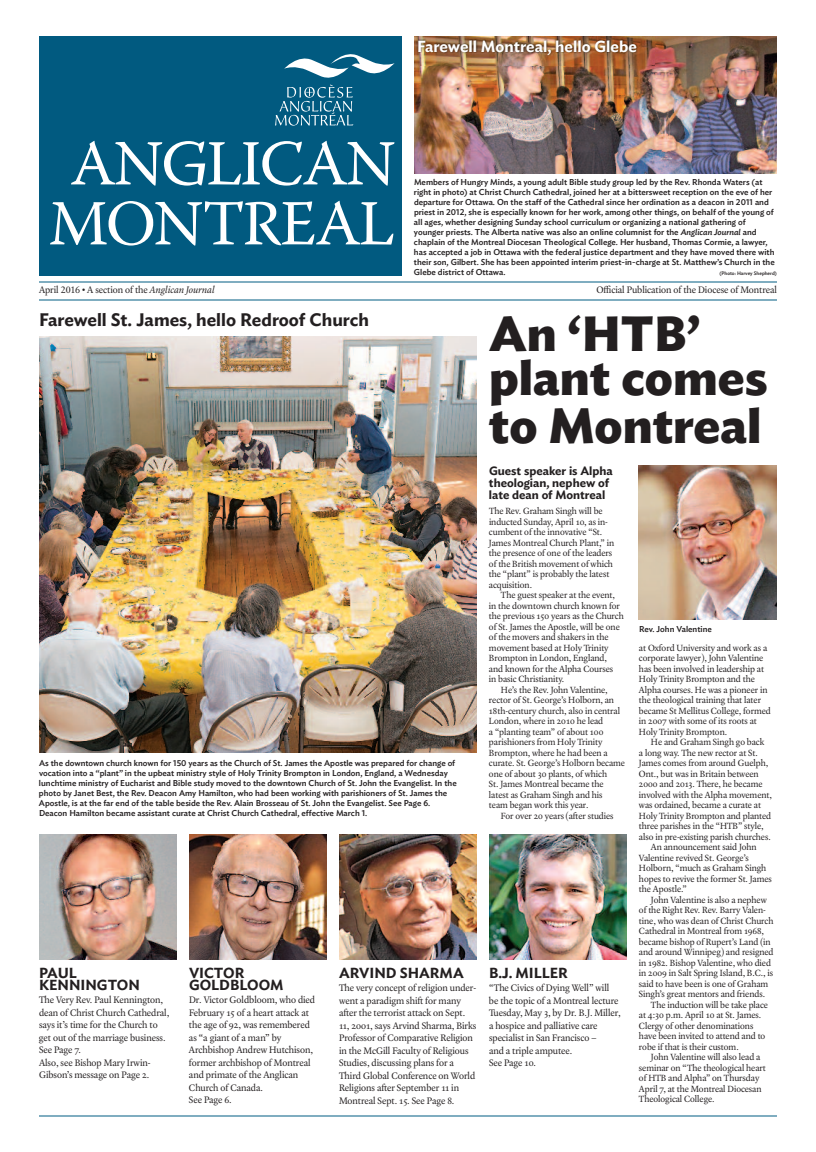
<style>
.page{position:relative;width:816px;height:1152px;background:#fff}
.page>*{position:absolute;margin:0;border:0;box-sizing:border-box;transform-origin:0 0}
.t1{font:700 49px/46px "Ideal Sans";color:#231f20}
.t2{font:600 18px "Ideal Sans";color:#231f20}
.t3{font:600 16px "Ideal Sans";color:#fff}
.t4{font:600 14.5px/12px "Ideal Sans";color:#231f20}
.t5{font:600 12px/12px "Ideal Sans";color:#231f20}
.t6{font:10px/12.5px "Laurentian Pro";color:#231f20}
.t7{font:9.5px/10.5px "Laurentian Pro";color:#231f20}
.t8{font:500 8.5px/10px "Ideal Sans";color:#231f20}
.t9{font:500 5px "Ideal Sans";color:#231f20}
.s1{font-style:italic}
</style>
<div class="page">
<div style="left:39px;top:36px;width:363px;height:240px;background:#015a80"></div>
<svg style="left:71px;top:141px;width:324px;height:45px"></svg>
<svg style="left:50px;top:201px;width:343px;height:45px"></svg>
<svg style="left:275px;top:54px;width:120px;height:72px"></svg>
<hr style="left:39px;top:300px;width:738px;height:1px;background:#015c83">
<hr style="left:39px;top:282px;width:738px;height:1px;background:#015c83">
<hr style="left:39px;top:1116px;width:738px;height:1px;background:#015c83">
<img style="left:39px;top:336px;width:438px;height:417px">
<img style="left:39px;top:834px;width:138px;height:126px">
<img style="left:189px;top:834px;width:138px;height:126px">
<img style="left:339px;top:834px;width:138px;height:126px">
<img style="left:489px;top:834px;width:138px;height:126px">
<img style="left:414px;top:36px;width:363px;height:138px">
<img style="left:414px;top:36px;width:241px;height:29px">
<img style="left:639px;top:465px;width:138px;height:155px">
<h3 class="t3" style="left:417px;top:41px;width:221px">Farewell Montreal, hello Glebe</h3>
<p class="t8" style="left:414px;top:178px;width:362px">Members of Hungry Minds, a young adult Bible study group led by the Rev. Rhonda Waters (at right in photo) at Christ Church Cathedral, joined her at a bittersweet reception on the eve of her departure for Ottawa. On the staff of the Cathedral since her ordination as a deacon in 2011 and priest in 2012, she is especially known for her work, among other things, on behalf of the young of all ages, whether designing Sunday school curriculum or organizing a national gathering of younger priests. The Alberta native was also an online columnist for the <span class="s1">Anglican Journal</span> and chaplain of the Montreal Diocesan Theological College. Her husband, Thomas Cormie, a lawyer, has accepted a job in Ottawa with the federal justice department and they have moved there with their son, Gilbert. She has been appointed interim priest-in-charge at St. Matthew’s Church in the Glebe district of Ottawa.</p>
<p class="t9" style="left:720px;top:272px;width:59px">(Photo: Harvey Shepherd)</p>
<p class="t6" style="left:39px;top:285px;width:177px">April 2016 • A section of the <span class="s1">Anglican Journal</span></p>
<p class="t6" style="left:596px;top:285px;width:182px">Official Publication of the Diocese of Montreal</p>
<h2 class="t2" style="left:39px;top:314px;width:332px">Farewell St. James, hello Redroof Church</h2>
<h1 class="t1" style="left:489px;top:317px;width:280px">An ‘HTB’ plant comes to Montreal</h1>
<p class="t8" style="left:39px;top:759px;width:419px">As the downtown church known for 150 years as the Church of St. James the Apostle was prepared for change of vocation into a “plant” in the upbeat ministry style of Holy Trinity Brompton in London, England, a Wednesday lunchtime ministry of Eucharist and Bible study moved to the downtown Church of St. John the Evangelist. In the photo by Janet Best, the Rev. Deacon Amy Hamilton, who had been working with parishioners of St. James the Apostle, is at the far end of the table beside the Rev. Alain Brosseau of St. John the Evangelist. See Page 6.<br>Deacon Hamilton became assistant curate at Christ Church Cathedral, effective March 1.</p>
<p class="t5" style="left:489px;top:466px;width:125px">Guest speaker is Alpha theologian, nephew of late dean of Montreal</p>
<p class="t7" style="left:489px;top:506px;width:127px">The Rev. Graham Singh will be inducted Sunday, April 10, as in&shy;cumbent of the innovative “St.<br>James Montreal Church Plant,” in the presence of one of the leaders of the British movement of which the “plant” is probably the latest acquisition.</p>
<p class="t7" style="left:501px;top:590px;width:115px">The guest speaker at the event,</p>
<p class="t7" style="left:489px;top:601px;width:132px">in the downtown church known for</p>
<p class="t7" style="left:489px;top:611px;width:136px">the previous 150 years as the Church</p>
<p class="t7" style="left:489px;top:622px;width:132px">of St. James the Apostle, will be one</p>
<p class="t7" style="left:489px;top:632px;width:121px">of the movers and shakers in the</p>
<p class="t7" style="left:489px;top:643px;width:121px">movement based at Holy Trinity</p>
<p class="t7" style="left:489px;top:653px;width:119px">Brompton in London, England,</p>
<p class="t7" style="left:489px;top:664px;width:126px">and known for the Alpha Courses</p>
<p class="t7" style="left:489px;top:674px;width:77px">in basic Christianity.</p>
<p class="t7" style="left:501px;top:685px;width:108px">He’s the Rev. John Valentine,</p>
<p class="t7" style="left:489px;top:695px;width:127px">rector of St. George’s Holborn, an</p>
<p class="t7" style="left:489px;top:706px;width:133px">18th-century church, also in central</p>
<p class="t7" style="left:489px;top:716px;width:116px">London, where in 2010 he lead</p>
<p class="t7" style="left:489px;top:727px;width:116px">a “planting team” of about 100</p>
<p class="t7" style="left:489px;top:737px;width:115px">parishioners from Holy Trinity</p>
<p class="t7" style="left:489px;top:748px;width:120px">Brompton, where he had been a</p>
<p class="t7" style="left:489px;top:758px;width:138px">curate. St. George’s Holborn became</p>
<p class="t7" style="left:489px;top:769px;width:120px">one of about 30 plants, of which</p>
<p class="t7" style="left:489px;top:779px;width:116px">St. James Montreal became the</p>
<p class="t7" style="left:489px;top:790px;width:115px">latest as Graham Singh and his</p>
<p class="t7" style="left:489px;top:800px;width:101px">team began work this year.</p>
<p class="t7" style="left:501px;top:811px;width:114px">For over 20 years (after studies</p>
<h3 class="t4" style="left:39px;top:968px;width:102px">PAUL<br>KENNINGTON</h3>
<p class="t6" style="left:39px;top:994px;width:132px">The Very Rev. Paul Kennington, dean of Christ Church Cathedral, says it’s time for the Church to get out of the marriage business.<br>See Page 7.<br>Also, see Bishop Mary Irwin-<br>Gibson’s message on Page 2.</p>
<h3 class="t4" style="left:189px;top:968px;width:96px">VICTOR<br>GOLDBLOOM</h3>
<p class="t6" style="left:189px;top:994px;width:128px">Dr. Victor Goldbloom, who died<br>February 15 of a heart attack at the age of 92, was remembered as “a giant of a man” by<br>Archbishop Andrew Hutchison, former archbishop of Montreal and primate of the Anglican<br>Church of Canada.<br>See Page 6.</p>
<h3 class="t4" style="left:339px;top:968px;width:126px">ARVIND SHARMA</h3>
<p class="t6" style="left:339px;top:982px;width:139px">The very concept of religion under&shy;went a paradigm shift for many after the terrorist attack on Sept.<br>11, 2001, says Arvind Sharma, Birks Professor of Comparative Religion in the McGill Faculty of Religious Studies, discussing plans for a Third Global Conference on World Religions after September 11 in Montreal Sept. 15. See Page 8.</p>
<h3 class="t4" style="left:489px;top:968px;width:80px">B.J. MILLER</h3>
<p class="t6" style="left:489px;top:982px;width:133px">“The Civics of Dying Well” will be the topic of a Montreal lecture<br>Tuesday, May 3, by Dr. B.J. Miller, a hospice and palliative care specialist in San Francisco –<br>and a triple amputee.<br>See Page 10.</p>
<p class="t8" style="left:639px;top:625px;width:74px">Rev. John Valentine</p>
<p class="t7" style="left:639px;top:643px;width:133px">at Oxford University and work as a corporate lawyer), John Valentine has been involved in leadership at<br>Holy Trinity Brompton and the<br>Alpha courses. He was a pioneer in the theological training that later became St Mellitus College, formed in 2007 with some of its roots at<br>Holy Trinity Brompton.</p>
<p class="t7" style="left:651px;top:737px;width:115px">He and Graham Singh go back</p>
<p class="t7" style="left:639px;top:748px;width:120px">a long way. The new rector at St.</p>
<p class="t7" style="left:639px;top:758px;width:131px">James comes from around Guelph,</p>
<p class="t7" style="left:639px;top:769px;width:121px">Ont., but was in Britain between</p>
<p class="t7" style="left:639px;top:779px;width:125px">2000 and 2013. There, he became</p>
<p class="t7" style="left:639px;top:790px;width:134px">involved with the Alpha movement,</p>
<p class="t7" style="left:639px;top:800px;width:124px">was ordained, became a curate at</p>
<p class="t7" style="left:639px;top:811px;width:134px">Holy Trinity Brompton and planted</p>
<p class="t7" style="left:639px;top:821px;width:126px">three parishes in the “HTB” style,</p>
<p class="t7" style="left:639px;top:832px;width:133px">also in pre-existing parish churches.</p>
<p class="t7" style="left:651px;top:842px;width:107px">An announcement said John</p>
<p class="t7" style="left:639px;top:853px;width:111px">Valentine revived St. George’s</p>
<p class="t7" style="left:639px;top:863px;width:129px">Holborn, “much as Graham Singh</p>
<p class="t7" style="left:639px;top:874px;width:134px">hopes to revive the former St. James</p>
<p class="t7" style="left:639px;top:884px;width:49px">the Apostle.”</p>
<p class="t7" style="left:651px;top:895px;width:117px">John Valentine is also a nephew</p>
<p class="t7" style="left:639px;top:905px;width:128px">of the Right Rev. Rev. Barry Valen-</p>
<p class="t7" style="left:639px;top:916px;width:136px">tine, who was dean of Christ Church</p>
<p class="t7" style="left:639px;top:926px;width:126px">Cathedral in Montreal from 1968,</p>
<p class="t7" style="left:639px;top:937px;width:133px">became bishop of Rupert’s Land (in</p>
<p class="t7" style="left:639px;top:947px;width:136px">and around Winnipeg) and resigned</p>
<p class="t7" style="left:639px;top:958px;width:133px">in 1982. Bishop Valentine, who died</p>
<p class="t7" style="left:639px;top:968px;width:136px">in 2009 in Salt Spring Island, B.C., is</p>
<p class="t7" style="left:639px;top:979px;width:131px">said to have been is one of Graham</p>
<p class="t7" style="left:639px;top:989px;width:128px">Singh’s great mentors and friends.</p>
<p class="t7" style="left:651px;top:1000px;width:118px">The induction will be take place</p>
<p class="t7" style="left:639px;top:1010px;width:124px">at 4:30 p.m. April 10 at St. James.</p>
<p class="t7" style="left:639px;top:1021px;width:116px">Clergy of other denominations</p>
<p class="t7" style="left:639px;top:1031px;width:128px">have been invited to attend and to</p>
<p class="t7" style="left:639px;top:1042px;width:101px">robe if that is their custom.</p>
<p class="t7" style="left:651px;top:1052px;width:111px">John Valentine will also lead a</p>
<p class="t7" style="left:639px;top:1063px;width:128px">seminar on “The theological heart</p>
<p class="t7" style="left:639px;top:1073px;width:122px">of HTB and Alpha” on Thursday</p>
<p class="t7" style="left:639px;top:1084px;width:124px">April 7, at the Montreal Diocesan</p>
<p class="t7" style="left:639px;top:1094px;width:77px">Theological College.</p>
</div>
